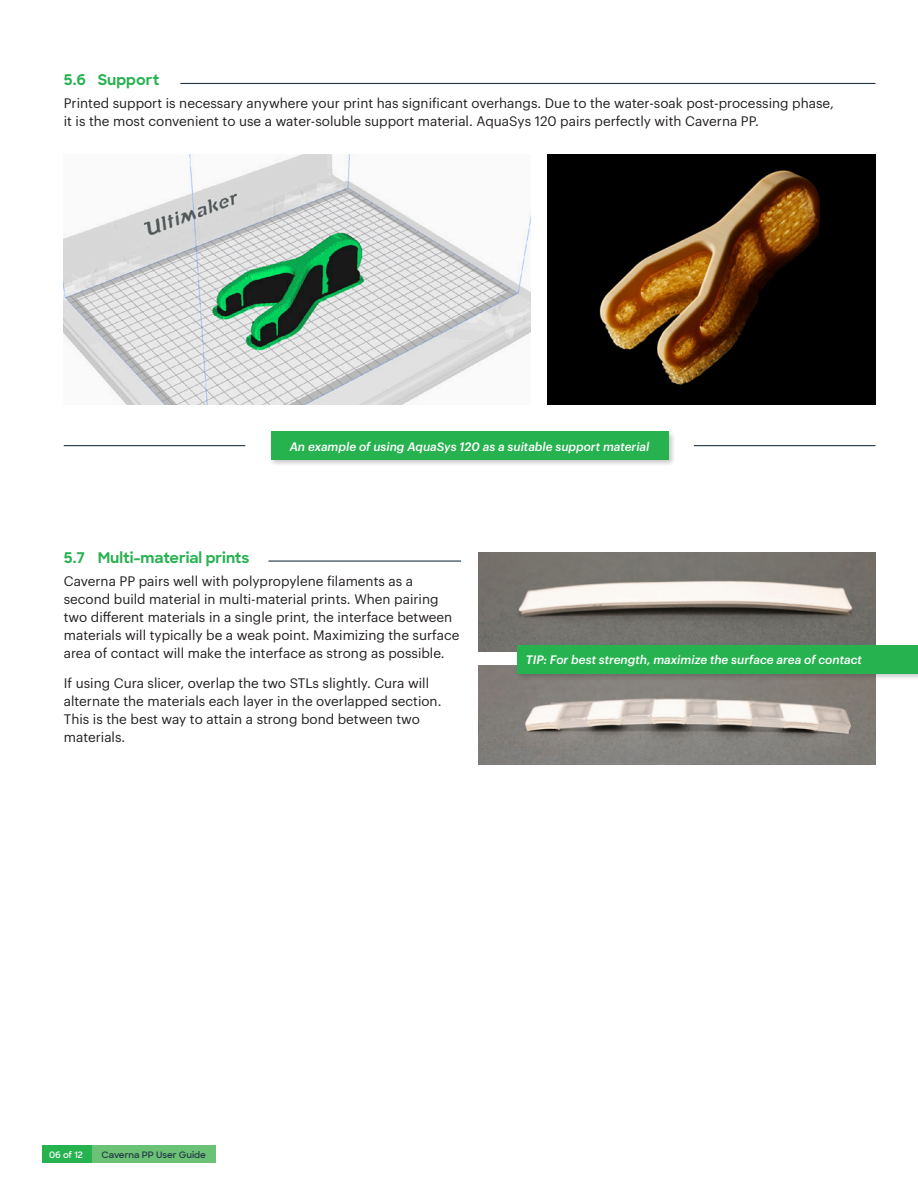
<style>
.page{position:relative;width:918px;height:1188px;background:#fff}
.page>*{position:absolute;margin:0;border:0;box-sizing:border-box;transform-origin:0 0}
.Heading{font:700 15px "Sharp Sans";color:#27b250}
.Body_Copy{font:13.5px/18px "Graphik";color:#231f20}
.Body_Copy-2{font:italic 500 12px "Graphik";color:#fff}
.t1{font:600 9px "Sharp Sans";color:#223645}
.t2{font:600 9px "Sharp Sans";color:#fff}
</style>
<div class="page">
<div style="left:43px;top:1145px;width:49px;height:18px;background:#27b250"></div>
<div style="left:92px;top:1145px;width:124px;height:18px;background:#6bc175"></div>
<hr style="left:180px;top:83px;width:695px;height:1px;background:#223645">
<hr style="left:268px;top:561px;width:193px;height:1px;background:#223645">
<img style="left:64px;top:154px;width:466px;height:250px">
<img style="left:547px;top:154px;width:328px;height:250px">
<hr style="left:694px;top:445px;width:181px;height:1px;background:#223645">
<hr style="left:64px;top:445px;width:181px;height:1px;background:#223645">
<div style="left:269px;top:430px;width:407px;height:37px;background:#231f20;opacity:.25"></div>
<div style="left:271px;top:432px;width:397px;height:28px;background:#27b250"></div>
<img style="left:478px;top:552px;width:397px;height:99px">
<img style="left:478px;top:665px;width:397px;height:99px">
<div style="left:515px;top:644px;width:403px;height:37px;background:#231f20;opacity:.25"></div>
<div style="left:517px;top:645px;width:401px;height:28px;background:#27b250"></div>
<p class="Heading" style="left:64px;top:69px;width:97px">5.6 Support</p>
<p class="Body_Copy" style="left:64px;top:93px;width:772px">Printed support is necessary anywhere your print has significant overhangs. Due to the water-soak post-processing phase, it is the most convenient to use a water-soluble support material. AquaSys 120 pairs perfectly with Caverna PP.</p>
<p class="Body_Copy-2" style="left:290px;top:437px;width:361px">An example of using AquaSys 120 as a suitable support material</p>
<p class="Heading" style="left:64px;top:547px;width:187px">5.7 Multi-material prints</p>
<p class="Body_Copy" style="left:64px;top:571px;width:397px">Caverna PP pairs well with polypropylene filaments as a second build material in multi-material prints. When pairing two different materials in a single print, the interface between materials will typically be a weak point. Maximizing the surface area of contact will make the interface as strong as possible.</p>
<p class="Body_Copy" style="left:64px;top:673px;width:379px">If using Cura slicer, overlap the two STLs slightly. Cura will alternate the materials each layer in the overlapped section.<br>This is the best way to attain a strong bond between two materials.</p>
<p class="Body_Copy-2" style="left:526px;top:651px;width:338px">TIP: For best strength, maximize the surface area of contact</p>
<p class="t2" style="left:49px;top:1148px;width:35px">06 of 12</p>
<p class="t1" style="left:102px;top:1148px;width:106px">Caverna PP User Guide</p>
</div>
